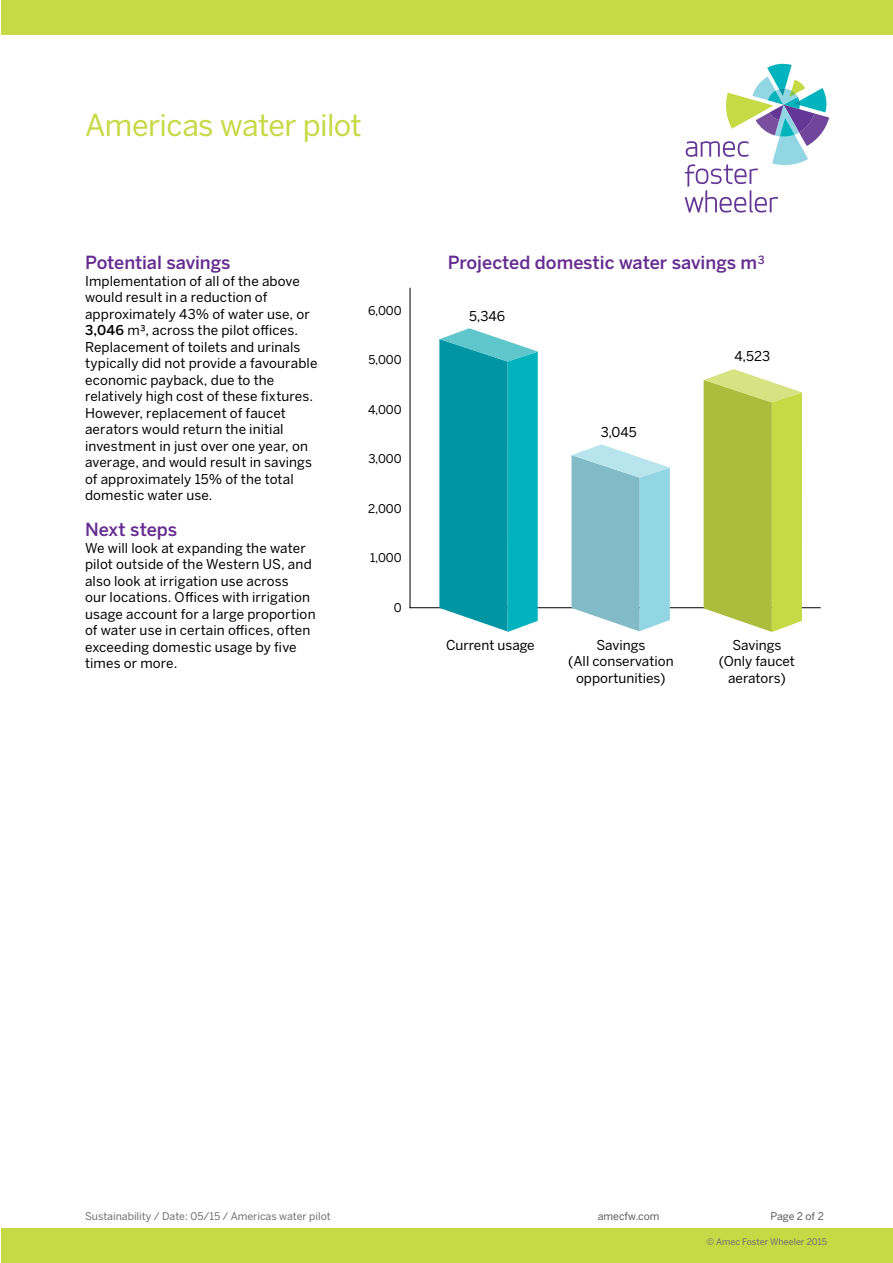
<style>
.page{position:relative;width:893px;height:1263px;background:#fff}
.page>*{position:absolute;margin:0;border:0;box-sizing:border-box;transform-origin:0 0}
.Project_Profile_Head{font:30px "Benton Sans";letter-spacing:-.02em;color:#c5da45}
.Listings_body_copy_9{font:500 18px "Benton Sans";letter-spacing:-.005em;color:#662d91}
.Listings_body_copy_9-2{font:13.5px/16.5px "Benton Sans";letter-spacing:.005em;color:#000}
.t1{font:12px "Benton Sans";color:#000}
.t2{font:10.5px "Benton Sans";color:#6d6e71}
.t3{font:10.5px "Benton Sans";color:#58595b}
.t4{font:9px "Benton Sans";color:#6d6e71}
.s1{font-weight:500}
.s2{font-weight:400}
</style>
<div class="page">
<svg style="left:685px;top:63px;width:144px;height:150px"></svg>
<div style="left:1px;top:0;width:892px;height:34px;background:#c5da45"></div>
<div style="left:1px;top:1229px;width:892px;height:34px;background:#c5da45"></div>
<hr style="left:409px;top:607px;width:412px;height:1px;background:#000">
<hr style="left:410px;top:288px;width:1px;height:320px;background:#000">
<svg style="left:439px;top:328px;width:99px;height:304px;background:#17a7b2"></svg>
<svg style="left:571px;top:444px;width:99px;height:187px;background:#97ccd7"></svg>
<svg style="left:704px;top:369px;width:98px;height:263px;background:#b9cb50"></svg>
<p class="Project_Profile_Head" style="left:85px;top:108px;width:278px">Americas water pilot</p>
<p class="Listings_body_copy_9" style="left:85px;top:252px;width:147px">Potential savings</p>
<p class="Listings_body_copy_9-2" style="left:85px;top:272px;width:234px">Implementation of all of the above would result in a reduction of approximately 43% of water use, or <span class="s1">3,046</span> m³, across the pilot offices.<br>Replacement of toilets and urinals typically did not provide a favourable economic payback, due to the relatively high cost of these fixtures.<br>However, replacement of faucet aerators would return the initial investment in just over one year, on average, and would result in savings of approximately 15% of the total domestic water use.</p>
<p class="Listings_body_copy_9" style="left:85px;top:519px;width:94px">Next steps</p>
<p class="Listings_body_copy_9-2" style="left:85px;top:539px;width:232px">We will look at expanding the water pilot outside of the Western US, and also look at irrigation use across<br>our locations. Offices with irrigation usage account for a large proportion of water use in certain offices, often exceeding domestic usage by five times or more.</p>
<p class="t1" style="left:368px;top:303px;width:35px">6,000</p>
<p class="t1" style="left:368px;top:353px;width:35px">5,000</p>
<p class="t1" style="left:368px;top:402px;width:35px">4,000</p>
<p class="t1" style="left:368px;top:452px;width:35px">3,000</p>
<p class="t1" style="left:368px;top:501px;width:35px">2,000</p>
<p class="t1" style="left:370px;top:551px;width:33px">1,000</p>
<p class="t1" style="left:394px;top:600px;width:9px">0</p>
<p class="Listings_body_copy_9" style="left:448px;top:252px;width:319px">Projected domestic water savings m<span class="s2">³</span></p>
<p class="Listings_body_copy_9-2" style="left:469px;top:308px;width:38px">5,346</p>
<p class="Listings_body_copy_9-2" style="left:601px;top:424px;width:38px">3,045</p>
<p class="Listings_body_copy_9-2" style="left:734px;top:348px;width:37px">4,523</p>
<p class="Listings_body_copy_9-2" style="left:446px;top:637px;width:90px">Current usage</p>
<p class="Listings_body_copy_9-2" style="left:596px;top:637px;width:50px">Savings</p>
<p class="Listings_body_copy_9-2" style="left:568px;top:653px;width:107px;text-align:center">(All conservation opportunities)</p>
<p class="Listings_body_copy_9-2" style="left:732px;top:637px;width:50px">Savings</p>
<p class="Listings_body_copy_9-2" style="left:719px;top:653px;width:78px;text-align:center">(Only faucet aerators)</p>
<p class="t2" style="left:85px;top:1210px;width:247px">Sustainability / Date: 05/15 / Americas water pilot</p>
<p class="t3" style="left:598px;top:1210px;width:63px">amecfw.com</p>
<p class="t3" style="left:771px;top:1210px;width:55px">Page 2 of 2</p>
<p class="t4" style="left:706px;top:1236px;width:122px">© Amec Foster Wheeler 2015</p>
</div>
